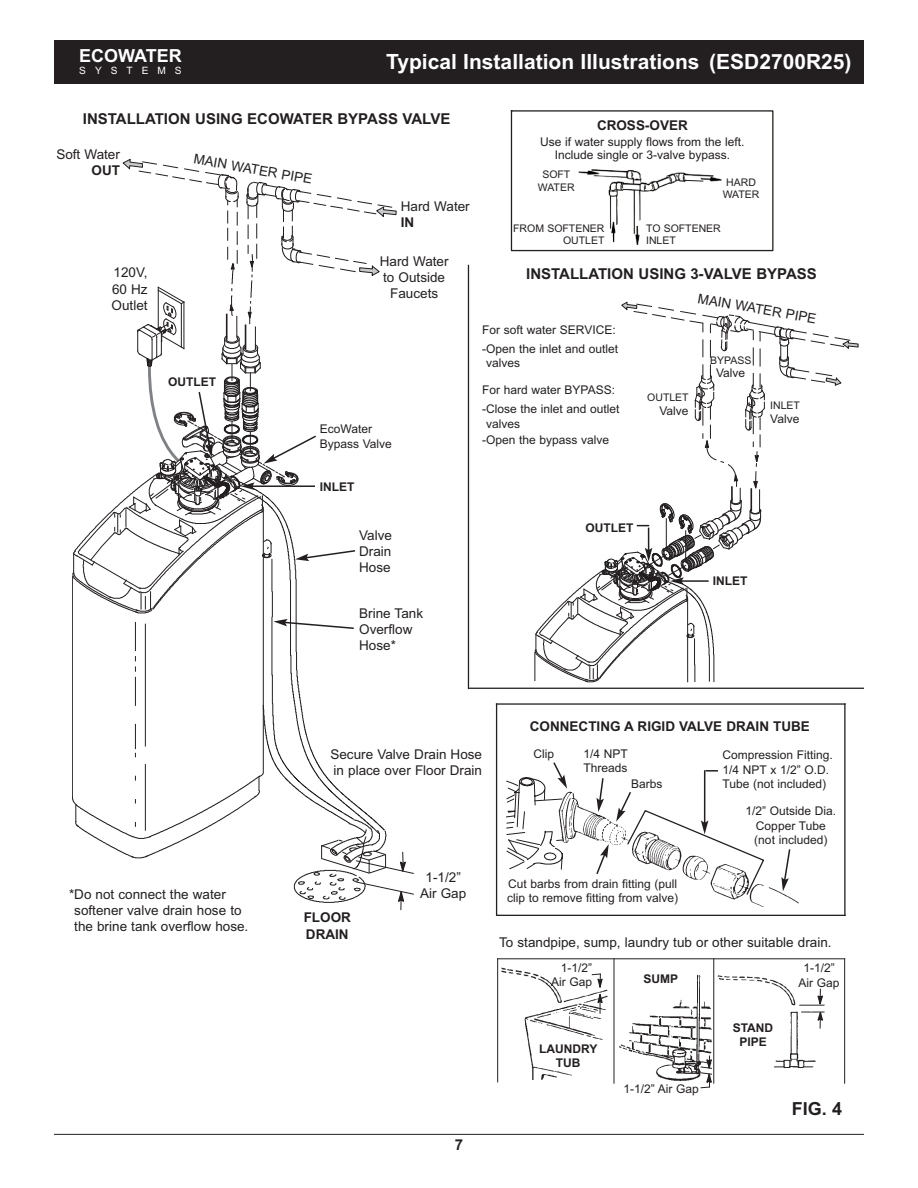
<style>
.page{position:relative;width:918px;height:1188px;background:#fff}
.page>*{position:absolute;margin:0;border:0;box-sizing:border-box;transform-origin:0 0}
.t1{font:700 21px "Arial";color:#fff}
.t2{font:700 18px "Arial";color:#fff}
.t3{font:700 18px "Arial";color:#231f20}
.t4{font:700 15px "Arial";color:#231f20}
.t5{font:13.5px/16.2px "Arial";color:#231f20}
.t6{font:700 13.5px/16.2px "Arial";color:#231f20}
.t7{font:12px/14.4px "Arial";color:#231f20}
.t8{font:700 12px/14.4px "Arial";color:#231f20;text-align:center}
.t9{font:10.5px/12.6px "Arial";color:#231f20;text-align:center}
.t10{font:10.2px "Arial";letter-spacing:.89em;color:#fff}
</style>
<div class="page">
<img style="left:578px;top:169px;width:144px;height:76px">
<hr style="left:468px;top:265px;width:1px;height:423px;background:#231f20">
<svg style="left:684px;top:180px;width:20px;height:2px"></svg>
<div style="left:511px;top:110px;width:262px;height:141px;border:1px solid #231f20"></div>
<hr style="left:497px;top:959px;width:1px;height:123px;background:#231f20">
<hr style="left:498px;top:958px;width:347px;height:1px;background:#231f20">
<hr style="left:713px;top:959px;width:1px;height:124px;background:#231f20">
<hr style="left:614px;top:959px;width:1px;height:124px;background:#231f20">
<svg style="left:495px;top:703px;width:351px;height:213px"></svg>
<svg style="left:700px;top:1083px;width:10px;height:5px"></svg>
<img style="left:501px;top:967px;width:107px;height:113px">
<img style="left:718px;top:975px;width:107px;height:93px">
<img style="left:618px;top:971px;width:96px;height:112px">
<hr style="left:844px;top:959px;width:1px;height:124px;background:#231f20">
<svg style="left:816px;top:989px;width:8px;height:39px"></svg>
<hr style="left:470px;top:688px;width:394px;height:1px;background:#231f20">
<hr style="left:497px;top:703px;width:348px;height:2px;background:#231f20">
<hr style="left:844px;top:704px;width:2px;height:211px;background:#231f20">
<img style="left:556px;top:786px;width:244px;height:120px">
<hr style="left:54px;top:1134px;width:810px;height:1px;background:#231f20">
<div style="left:54px;top:40px;width:810px;height:44px;background:#231f20"></div>
<hr style="left:704px;top:770px;width:1px;height:53px;background:#231f20">
<svg style="left:781px;top:848px;width:10px;height:43px"></svg>
<svg style="left:616px;top:790px;width:149px;height:106px"></svg>
<svg style="left:597px;top:777px;width:8px;height:35px"></svg>
<svg style="left:506px;top:761px;width:61px;height:109px"></svg>
<svg style="left:595px;top:844px;width:14px;height:32px"></svg>
<svg style="left:706px;top:770px;width:12px;height:2px"></svg>
<svg style="left:534px;top:301px;width:325px;height:381px"></svg>
<svg style="left:72px;top:159px;width:342px;height:751px"></svg>
<h2 class="t2" style="left:79px;top:45px;width:104px">ECOWATER</h2>
<p class="t10" style="left:79px;top:64px;width:104px">SYSTEMS</p>
<h1 class="t1" style="left:386px;top:49px;width:467px">Typical Installation Illustrations (ESD2700R25)</h1>
<p class="t4" style="left:83px;top:110px;width:369px">INSTALLATION USING ECOWATER BYPASS VALVE</p>
<p class="t5" style="left:195px;top:151px;width:122px;rotate:10deg">MAIN WATER PIPE</p>
<p class="t5" style="left:401px;top:198px;width:70px">Hard Water</p>
<p class="t6" style="left:401px;top:214px;width:15px">IN</p>
<p class="t5" style="left:56px;top:147px;width:65px">Soft Water</p>
<p class="t6" style="left:92px;top:163px;width:30px">OUT</p>
<p class="t5" style="left:112px;top:265px;width:38px;text-align:justify">120V, 60 Hz Outlet</p>
<p class="t8" style="left:168px;top:374px;width:49px">OUTLET</p>
<p class="t5" style="left:380px;top:253px;width:70px;text-align:center">Hard Water to Outside<br>Faucets</p>
<p class="t7" style="left:320px;top:422px;width:74px">EcoWater<br>Bypass Valve</p>
<p class="t8" style="left:320px;top:479px;width:36px">INLET</p>
<p class="t6" style="left:597px;top:117px;width:92px">CROSS-OVER</p>
<p class="t7" style="left:540px;top:135px;width:206px;line-height:13.5px;text-align:center">Use if water supply flows from the left.<br>Include single or 3-valve bypass.</p>
<p class="t9" style="left:723px;top:176px;width:38px">HARD<br>WATER</p>
<p class="t9" style="left:646px;top:222px;width:76px;text-align:left">TO SOFTENER<br>INLET</p>
<p class="t9" style="left:538px;top:168px;width:38px">SOFT<br>WATER</p>
<p class="t9" style="left:513px;top:222px;width:93px;text-align:right">FROM SOFTENER<br>OUTLET</p>
<p class="t4" style="left:526px;top:265px;width:292px">INSTALLATION USING 3-VALVE BYPASS</p>
<p class="t5" style="left:699px;top:290px;width:122px;rotate:10deg">MAIN WATER PIPE</p>
<p class="t9" style="left:710px;top:354px;width:43px">BYPASS</p>
<p class="t7" style="left:716px;top:366px;width:31px">Valve</p>
<p class="t9" style="left:647px;top:391px;width:43px">OUTLET</p>
<p class="t7" style="left:659px;top:403px;width:31px">Valve</p>
<p class="t7" style="left:482px;top:320px;width:138px;line-height:18.8px">For soft water SERVICE: -Open the inlet and outlet</p>
<p class="t7" style="left:486px;top:356px;width:36px">valves</p>
<p class="t7" style="left:482px;top:381px;width:139px;line-height:18.8px">For hard water BYPASS: -Close the inlet and outlet</p>
<p class="t7" style="left:482px;top:415px;width:129px;line-height:16.5px;text-indent:4px">valves<br>-Open the bypass valve</p>
<p class="t9" style="left:770px;top:399px;width:31px">INLET</p>
<p class="t7" style="left:770px;top:412px;width:31px">Valve</p>
<p class="t5" style="left:359px;top:527px;width:34px;text-align:justify">Valve Drain Hose</p>
<p class="t5" style="left:359px;top:605px;width:65px">Brine Tank<br>Overflow<br>Hose*</p>
<p class="t8" style="left:586px;top:520px;width:49px">OUTLET</p>
<p class="t8" style="left:713px;top:574px;width:36px">INLET</p>
<p class="t5" style="left:74px;top:886px;width:176px;text-indent:-5px">*Do not connect the water softener valve drain hose to the brine tank overflow hose.</p>
<p class="t5" style="left:330px;top:746px;width:153px">Secure Valve Drain Hose in place over Floor Drain</p>
<p class="t6" style="left:304px;top:910px;width:49px">FLOOR<br>DRAIN</p>
<p class="t5" style="left:420px;top:869px;width:48px;text-align:center">1-1/2”<br>Air Gap</p>
<p class="t4" style="left:455px;top:1136px;width:10px">7</p>
<p class="t6" style="left:530px;top:718px;width:282px">CONNECTING A RIGID VALVE DRAIN TUBE</p>
<p class="t7" style="left:723px;top:748px;width:112px">Compression Fitting.<br>1/4 NPT x 1/2” O.D.<br>Tube (not included)</p>
<p class="t7" style="left:533px;top:747px;width:22px">Clip</p>
<p class="t7" style="left:584px;top:747px;width:46px">1/4 NPT<br>Threads</p>
<p class="t7" style="left:631px;top:777px;width:33px">Barbs</p>
<p class="t7" style="left:507px;top:876px;width:173px">Cut barbs from drain fitting (pull clip to remove fitting from valve)</p>
<p class="t7" style="left:745px;top:804px;width:92px;text-align:center">1/2” Outside Dia.<br>Copper Tube (not included)</p>
<p class="t5" style="left:499px;top:934px;width:334px">To standpipe, sump, laundry tub or other suitable drain.</p>
<p class="t7" style="left:551px;top:960px;width:43px;text-align:right">1-1/2”<br>Air Gap</p>
<p class="t8" style="left:539px;top:1041px;width:60px">LAUNDRY<br>TUB</p>
<p class="t8" style="left:643px;top:971px;width:36px">SUMP</p>
<p class="t7" style="left:624px;top:1082px;width:77px">1-1/2” Air Gap</p>
<p class="t8" style="left:733px;top:1021px;width:42px">STAND<br>PIPE</p>
<p class="t7" style="left:799px;top:961px;width:43px;text-align:center">1-1/2”<br>Air Gap</p>
<h2 class="t3" style="left:792px;top:1098px;width:52px">FIG. 4</h2>
</div>
